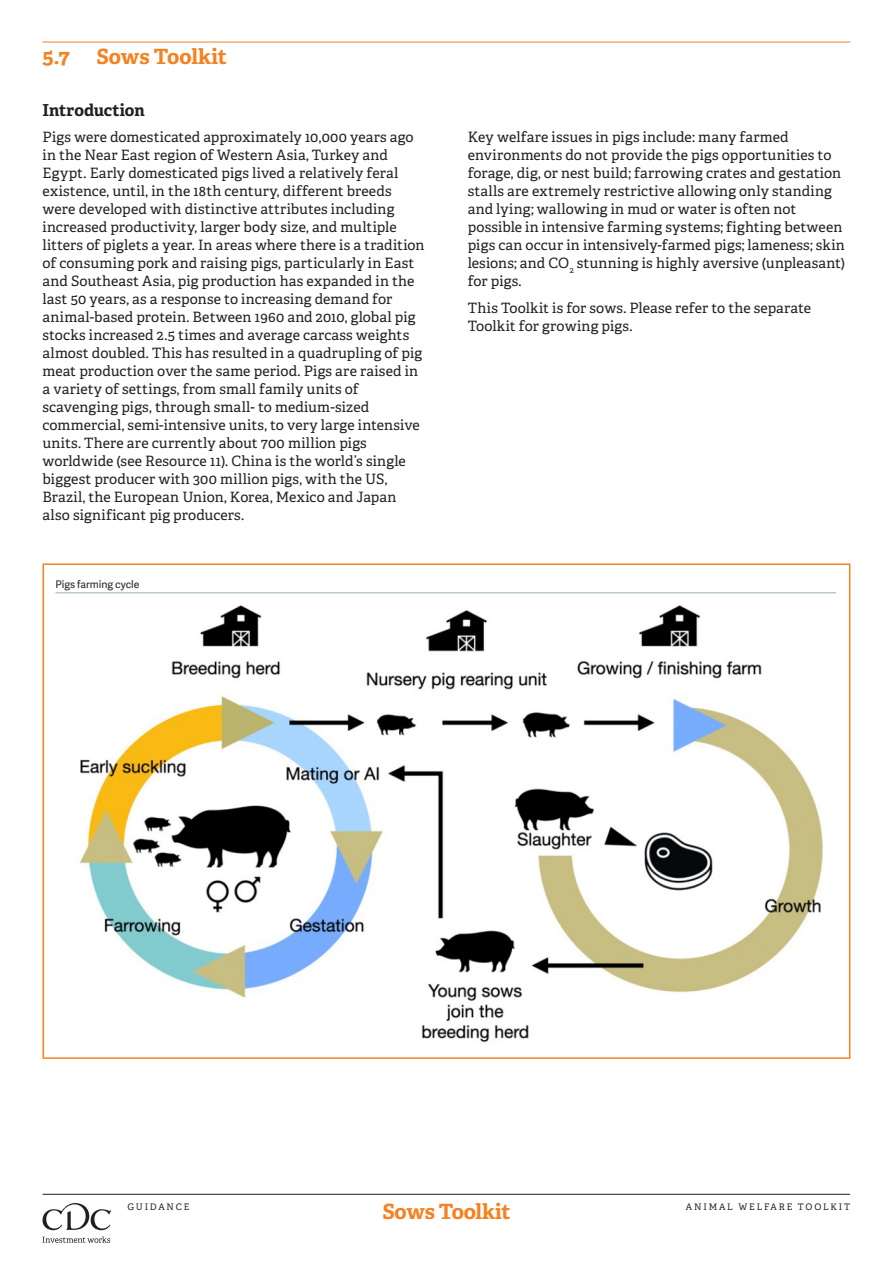
<style>
.page{position:relative;width:893px;height:1263px;background:#fff}
.page>*{position:absolute;margin:0;border:0;box-sizing:border-box;transform-origin:0 0}
.Subhead_ORANGE_RULE{font:700 21px "Adelle PE";letter-spacing:-.01em;color:#f58220}
.BODY_Header_Level_2{font:700 16.5px "Adelle PE";color:#231f20}
.Body_9_5_12pt{font:14.25px/18px "Adelle PE";letter-spacing:.01em;color:#231f20}
.FIGURE_Title{font:10.5px "Adelle Sans";letter-spacing:-.005em;color:#231f20}
.t1{font:9px "Adelle PE";letter-spacing:.2em;color:#231f20}
</style>
<div class="page">
<hr style="left:43px;top:1194px;width:807px;height:1px;background:#231f20">
<svg style="left:43px;top:1203px;width:68px;height:40px"></svg>
<hr style="left:43px;top:42px;width:807px;height:1px;background:#f58220">
<hr style="left:56px;top:593px;width:780px;height:1px;background:#9ab3a5">
<img style="left:77px;top:605px;width:746px;height:438px">
<p class="Subhead_ORANGE_RULE" style="left:43px;top:41px;width:29px">5.7</p>
<p class="Subhead_ORANGE_RULE" style="left:97px;top:41px;width:132px">Sows Toolkit</p>
<p class="BODY_Header_Level_2" style="left:43px;top:98px;width:104px">Introduction</p>
<p class="Body_9_5_12pt" style="left:43px;top:128px;width:383px">Pigs were domesticated approximately 10,000 years ago in the Near East region of Western Asia, Turkey and Egypt. Early domesticated pigs lived a relatively feral existence, until, in the 18th century, different breeds were developed with distinctive attributes including increased productivity, larger body size, and multiple litters of piglets a year. In areas where there is a tradition of consuming pork and raising pigs, particularly in East and Southeast Asia, pig production has expanded in the last 50 years, as a response to increasing demand for animal-based protein. Between 1960 and 2010, global pig stocks increased 2.5 times and average carcass weights almost doubled. This has resulted in a quadrupling of pig meat production over the same period. Pigs are raised in a variety of settings, from small family units of scavenging pigs, through small- to medium-sized commercial, semi-intensive units, to very large intensive units. There are currently about 700 million pigs worldwide (see Resource 11). China is the world’s single biggest producer with 300 million pigs, with the US, Brazil, the European Union, Korea, Mexico and Japan also significant pig producers.</p>
<p class="Body_9_5_12pt" style="left:468px;top:128px;width:379px">Key welfare issues in pigs include: many farmed environments do not provide the pigs opportunities to forage, dig, or nest build; farrowing crates and gestation stalls are extremely restrictive allowing only standing and lying; wallowing in mud or water is often not possible in intensive farming systems; fighting between pigs can occur in intensively-farmed pigs; lameness; skin lesions; and CO<sub>2</sub> stunning is highly aversive (unpleasant) for pigs.</p>
<p class="Body_9_5_12pt" style="left:468px;top:298px;width:345px">This Toolkit is for sows. Please refer to the separate<br>Toolkit for growing pigs.</p>
<p class="FIGURE_Title" style="left:56px;top:577px;width:86px">Pigs farming cycle</p>
<h1 class="Subhead_ORANGE_RULE" style="left:382px;top:1196px;width:130px">Sows Toolkit</h1>
<p class="t1" style="left:128px;top:1200px;width:63px">GUIDANCE</p>
<p class="t1" style="left:686px;top:1200px;width:166px">ANIMAL WELFARE TOOLKIT</p>
</div>
